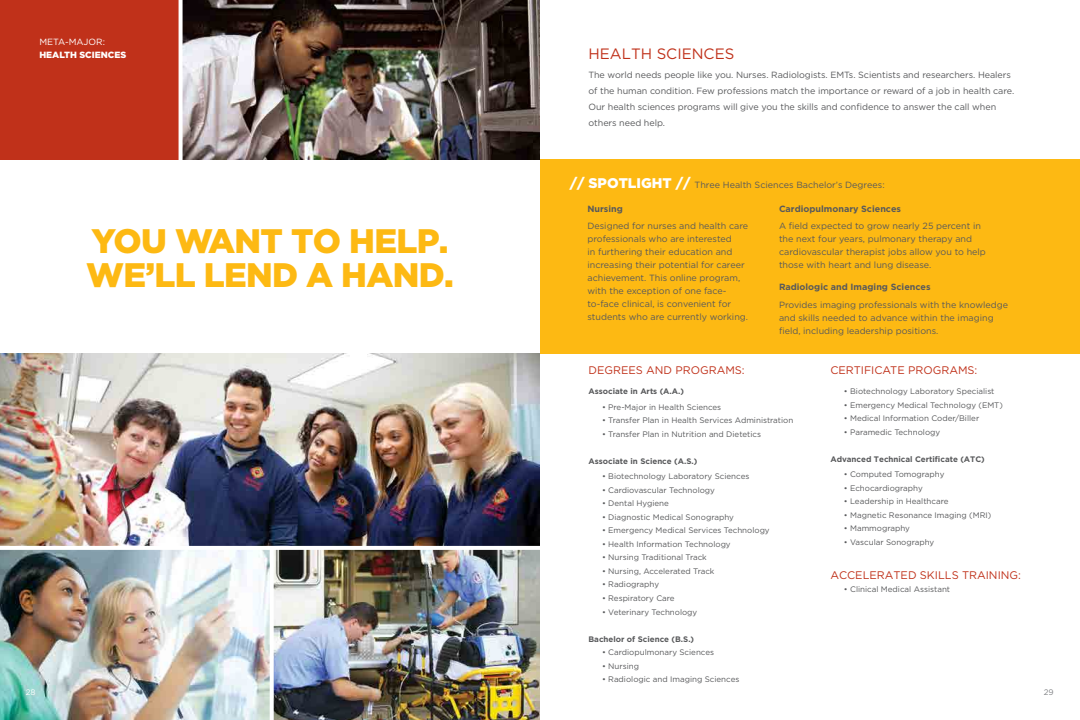
<style>
.page{position:relative;width:1080px;height:720px;background:#fff}
.page>*{position:absolute;margin:0;border:0;box-sizing:border-box;transform-origin:0 0}
.t1{font:900 34px/34px "Gotham";letter-spacing:-.02em;color:#fdb913}
.t2{font:15px "Gotham";color:#c0311a}
.t3{font:11px "Gotham";color:#c0311a}
.t4{font:9px/13px "Gotham";color:#58595b}
.t5{font:700 9px "Gotham";color:#58595b}
.t6{font:900 9px "Gotham";color:#fff}
.t7{font:9px "Gotham";color:#fff}
.t8{font:8px "Gotham";color:#58595b}
.t9{font:700 8px "Gotham";color:#58595b}
.t10{font:8px "Gotham";color:#808285}
.t11{font:8px "Gotham";color:#fff}
.s1{font-weight:900;font-size:14px;color:#fff}
</style>
<div class="page">
<img style="left:183px;top:0;width:357px;height:160px">
<div style="left:0;top:0;width:180px;height:160px;background:#c0311a"></div>
<img style="left:0;top:550px;width:540px;height:170px">
<div style="left:540px;top:160px;width:540px;height:194px;background:#fdb913"></div>
<img style="left:0;top:354px;width:540px;height:192px">
<svg style="left:179px;top:0;width:4px;height:160px"></svg>
<hr style="left:270px;top:548px;width:4px;height:172px;background:#fff">
<p class="t7" style="left:39px;top:36px;width:67px">META-MAJOR:</p>
<p class="t6" style="left:39px;top:49px;width:88px">HEALTH SCIENCES</p>
<h2 class="t2" style="left:588px;top:44px;width:147px">HEALTH SCIENCES</h2>
<p class="t4" style="left:588px;top:66px;width:427px;line-height:16px">The world needs people like you. Nurses. Radiologists. EMTs. Scientists and researchers. Healers of the human condition. Few professions match the importance or reward of a job in health care.<br>Our health sciences programs will give you the skills and confidence to answer the call when others need help.</p>
<h1 class="t1" style="left:86px;top:224px;width:369px">YOU WANT TO HELP.<br>WE’LL LEND A HAND.</h1>
<p class="t11" style="left:26px;top:687px;width:11px">28</p>
<p class="t4" style="left:570px;top:178px;width:317px"><span class="s1">// SPOTLIGHT //</span> Three Health Sciences Bachelor’s Degrees:</p>
<p class="t5" style="left:587px;top:203px;width:37px">Nursing</p>
<p class="t4" style="left:587px;top:219px;width:162px">Designed for nurses and health care professionals who are interested<br>in furthering their education and increasing their potential for career achievement. This online program, with the exception of one face&shy;to-face clinical, is convenient for students who are currently working.</p>
<p class="t5" style="left:779px;top:202px;width:124px">Cardiopulmonary Sciences</p>
<p class="t4" style="left:779px;top:219px;width:208px">A field expected to grow nearly 25 percent in the next four years, pulmonary therapy and cardiovascular therapist jobs allow you to help those with heart and lung disease.</p>
<p class="t5" style="left:779px;top:281px;width:153px">Radiologic and Imaging Sciences</p>
<p class="t4" style="left:779px;top:298px;width:231px">Provides imaging professionals with the knowledge and skills needed to advance within the imaging field, including leadership positions.</p>
<p class="t3" style="left:589px;top:363px;width:158px">DEGREES AND PROGRAMS:</p>
<p class="t9" style="left:589px;top:386px;width:97px">Associate in Arts (A.A.)</p>
<p class="t8" style="left:602px;top:402px;width:121px">• Pre-Major in Health Sciences</p>
<p class="t8" style="left:602px;top:415px;width:193px">• Transfer Plan in Health Services Administration</p>
<p class="t8" style="left:602px;top:429px;width:161px">• Transfer Plan in Nutrition and Dietetics</p>
<p class="t9" style="left:589px;top:456px;width:110px">Associate in Science (A.S.)</p>
<p class="t8" style="left:602px;top:471px;width:149px">• Biotechnology Laboratory Sciences</p>
<p class="t8" style="left:602px;top:485px;width:114px">• Cardiovascular Technology</p>
<p class="t8" style="left:602px;top:498px;width:68px">• Dental Hygiene</p>
<p class="t8" style="left:602px;top:512px;width:133px">• Diagnostic Medical Sonography</p>
<p class="t8" style="left:602px;top:525px;width:169px">• Emergency Medical Services Technology</p>
<p class="t8" style="left:602px;top:539px;width:130px">• Health Information Technology</p>
<p class="t8" style="left:602px;top:552px;width:106px">• Nursing Traditional Track</p>
<p class="t8" style="left:602px;top:566px;width:114px">• Nursing, Accelerated Track</p>
<p class="t8" style="left:602px;top:580px;width:59px">• Radiography</p>
<p class="t8" style="left:602px;top:593px;width:74px">• Respiratory Care</p>
<p class="t8" style="left:602px;top:607px;width:97px">• Veterinary Technology</p>
<p class="t9" style="left:589px;top:633px;width:107px">Bachelor of Science (B.S.)</p>
<p class="t8" style="left:602px;top:647px;width:114px">• Cardiopulmonary Sciences</p>
<p class="t8" style="left:602px;top:661px;width:39px">• Nursing</p>
<p class="t8" style="left:602px;top:674px;width:139px">• Radiologic and Imaging Sciences</p>
<p class="t3" style="left:830px;top:363px;width:149px">CERTIFICATE PROGRAMS:</p>
<p class="t8" style="left:844px;top:386px;width:152px">• Biotechnology Laboratory Specialist</p>
<p class="t8" style="left:844px;top:400px;width:161px">• Emergency Medical Technology (EMT)</p>
<p class="t8" style="left:844px;top:413px;width:137px">• Medical Information Coder/Biller</p>
<p class="t8" style="left:844px;top:427px;width:98px">• Paramedic Technology</p>
<p class="t9" style="left:830px;top:454px;width:156px">Advanced Technical Certificate (ATC)</p>
<p class="t8" style="left:844px;top:469px;width:102px">• Computed Tomography</p>
<p class="t8" style="left:844px;top:483px;width:80px">• Echocardiography</p>
<p class="t8" style="left:844px;top:496px;width:106px">• Leadership in Healthcare</p>
<p class="t8" style="left:844px;top:510px;width:149px">• Magnetic Resonance Imaging (MRI)</p>
<p class="t8" style="left:844px;top:523px;width:68px">• Mammography</p>
<p class="t8" style="left:844px;top:537px;width:92px">• Vascular Sonography</p>
<p class="t3" style="left:830px;top:568px;width:192px">ACCELERATED SKILLS TRAINING:</p>
<p class="t8" style="left:844px;top:585px;width:108px">• Clinical Medical Assistant</p>
<p class="t10" style="left:1044px;top:687px;width:11px">29</p>
</div>
